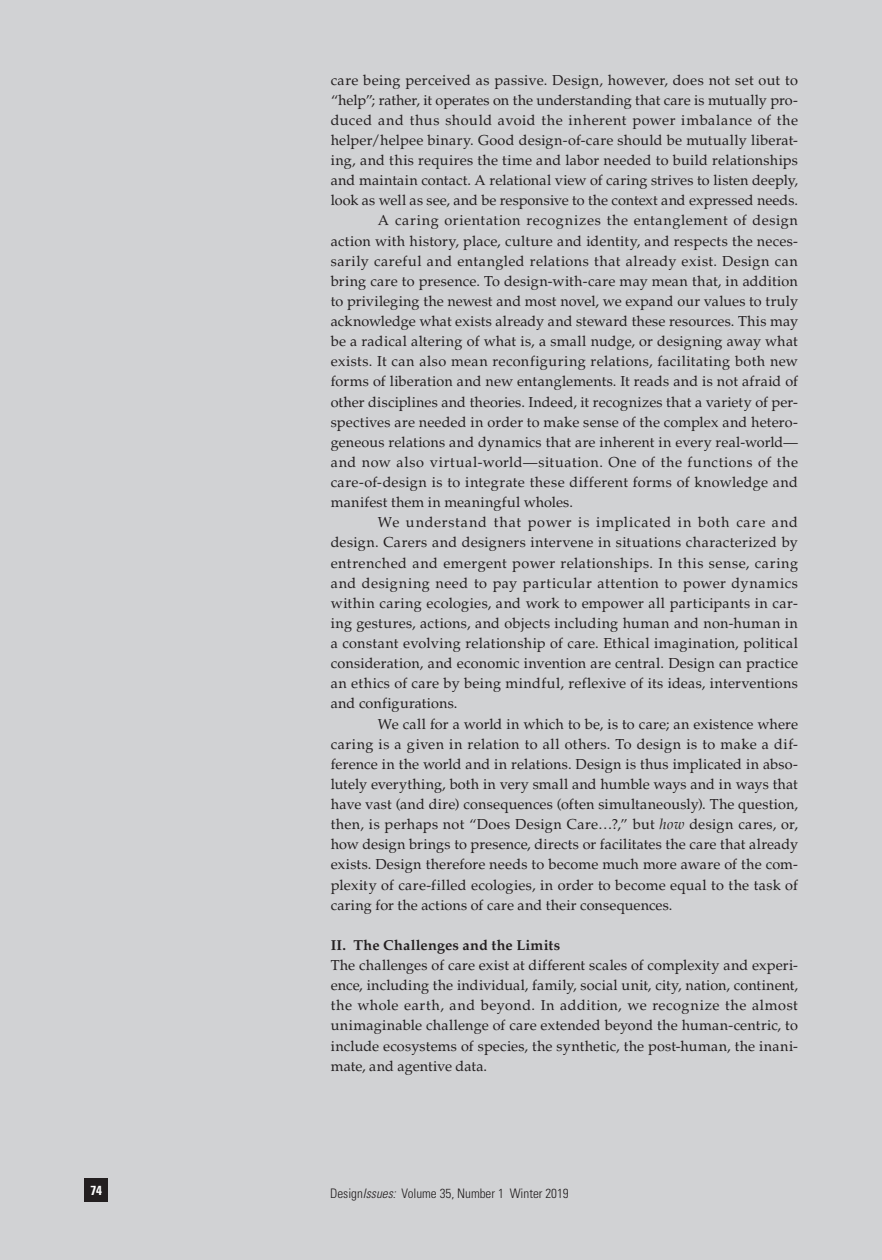
<style>
.page{position:relative;width:882px;height:1260px;background:#d1d2d4}
.page>*{position:absolute;margin:0;border:0;box-sizing:border-box;transform-origin:0 0}
.Head1_5Author{font:14.35px/20.1px "Palatino";letter-spacing:.01em;color:#231f20;text-align:justify}
.Head1_5Author-2{font:700 14.35px "Palatino";letter-spacing:.015em;color:#231f20}
.xRunFoot{font:300 condensed 13.12px "Univers";color:#231f20}
.t1{font:700 condensed 13.12px "Univers";color:#fff}
.s1{font-style:italic}
</style>
<div class="page">
<div style="left:85px;top:1179px;width:23px;height:23px;background:#231f20"></div>
<p class="Head1_5Author" style="left:331px;top:70px;width:469px">care being perceived as passive. Design, however, does not set out to “help”; rather, it operates on the understanding that care is mutually pro&shy;duced and thus should avoid the inherent power imbalance of the helper/helpee binary. Good design-of-care should be mutually liberat&shy;ing, and this requires the time and labor needed to build relationships and maintain contact. A relational view of caring strives to listen deeply, look as well as see, and be responsive to the context and expressed needs.</p>
<p class="Head1_5Author" style="left:331px;top:211px;width:469px;text-indent:47px">A caring orientation recognizes the entanglement of design action with history, place, culture and identity, and respects the neces&shy;sarily careful and entangled relations that already exist. Design can bring care to presence. To design-with-care may mean that, in addition to privileging the newest and most novel, we expand our values to truly acknowledge what exists already and steward these resources. This may be a radical altering of what is, a small nudge, or designing away what exists. It can also mean reconfiguring relations, facilitating both new forms of liberation and new entanglements. It reads and is not afraid of other disciplines and theories. Indeed, it recognizes that a variety of per&shy;spectives are needed in order to make sense of the complex and hetero&shy;geneous relations and dynamics that are inherent in every real-world— and now also virtual-world—situation. One of the functions of the care-of-design is to integrate these different forms of knowledge and manifest them in meaningful wholes.</p>
<p class="Head1_5Author" style="left:331px;top:513px;width:469px;text-indent:47px">We understand that power is implicated in both care and design. Carers and designers intervene in situations characterized by entrenched and emergent power relationships. In this sense, caring and designing need to pay particular attention to power dynamics within caring ecologies, and work to empower all participants in car&shy;ing gestures, actions, and objects including human and non-human in a constant evolving relationship of care. Ethical imagination, political consideration, and economic invention are central. Design can practice an ethics of care by being mindful, reflexive of its ideas, interventions and configurations.</p>
<p class="Head1_5Author" style="left:331px;top:714px;width:469px;text-indent:47px">We call for a world in which to be, is to care; an existence where caring is a given in relation to all others. To design is to make a dif&shy;ference in the world and in relations. Design is thus implicated in abso&shy;lutely everything, both in very small and humble ways and in ways that have vast (and dire) consequences (often simultaneously). The question, then, is perhaps not “Does Design Care…?,” but <span class="s1">how</span> design cares, or, how design brings to presence, directs or facilitates the care that already exists. Design therefore needs to become much more aware of the com&shy;plexity of care-filled ecologies, in order to become equal to the task of caring for the actions of care and their consequences.</p>
<p class="Head1_5Author-2" style="left:331px;top:936px;width:231px">II. The Challenges and the Limits</p>
<p class="Head1_5Author" style="left:331px;top:955px;width:469px">The challenges of care exist at different scales of complexity and experi&shy;ence, including the individual, family, social unit, city, nation, continent, the whole earth, and beyond. In addition, we recognize the almost unimaginable challenge of care extended beyond the human-centric, to include ecosystems of species, the synthetic, the post-human, the inani&shy;mate, and agentive data.</p>
<p class="t1" style="left:90px;top:1182px;width:13px">74</p>
<p class="xRunFoot" style="left:330px;top:1185px;width:240px">Design<span class="s1">Issues:</span> Volume 35, Number 1 Winter 2019</p>
</div>
